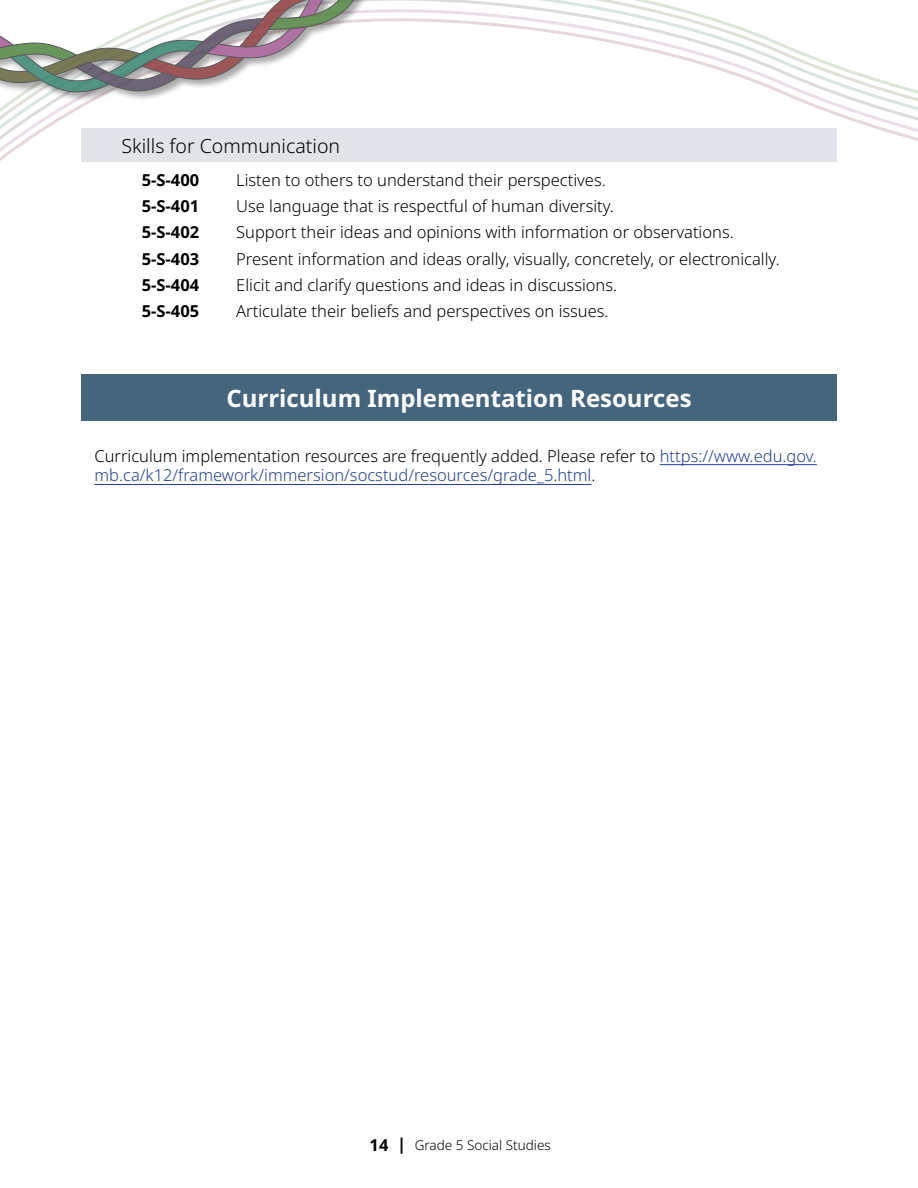
<style>
.page{position:relative;width:918px;height:1188px;background:#fff}
.page>*{position:absolute;margin:0;border:0;box-sizing:border-box;transform-origin:0 0}
.H2_White{font:700 24px "Noto Sans";color:#fff}
.GLO{font:300 19.5px "Noto Sans";color:#000}
.Learning_Outcome{font:300 16.5px "Noto Sans";color:#000}
.Paragraph{font:300 16.5px/19.8px "Noto Sans";color:#25408f}
.Learning_Outcome-2{font:700 16.5px "Noto Sans";color:#000}
.t1{font:300 13.5px "Noto Sans";color:#000}
.s1{color:#000}
.s2{font-weight:700;font-size:16.5px}
</style>
<div class="page">
<svg style="left:0;top:0;width:918px;height:161px"></svg>
<div style="left:0;top:0;width:515px;height:102px;background:#000;opacity:.4"></div>
<svg style="left:0;top:0;width:407px;height:96px"></svg>
<div style="left:81px;top:129px;width:756px;height:33px;background:#e1e4e8"></div>
<div style="left:81px;top:374px;width:756px;height:47px;background:#45657d"></div>
<hr style="left:660px;top:464px;width:157px;height:1px;background:#25408f">
<hr style="left:94px;top:484px;width:497px;height:1px;background:#25408f">
<h4 class="GLO" style="left:122px;top:132px;width:220px">Skills for Communication</h4>
<p class="Learning_Outcome-2" style="left:142px;top:168px;width:59px">5-S-400</p>
<p class="Learning_Outcome" style="left:236px;top:168px;width:371px">Listen to others to understand their perspectives.</p>
<p class="Learning_Outcome-2" style="left:142px;top:195px;width:59px">5-S-401</p>
<p class="Learning_Outcome" style="left:236px;top:195px;width:379px">Use language that is respectful of human diversity.</p>
<p class="Learning_Outcome-2" style="left:142px;top:221px;width:59px">5-S-402</p>
<p class="Learning_Outcome" style="left:236px;top:221px;width:499px">Support their ideas and opinions with information or observations.</p>
<p class="Learning_Outcome-2" style="left:142px;top:247px;width:59px">5-S-403</p>
<p class="Learning_Outcome" style="left:236px;top:247px;width:545px">Present information and ideas orally, visually, concretely, or electronically.</p>
<p class="Learning_Outcome-2" style="left:142px;top:273px;width:59px">5-S-404</p>
<p class="Learning_Outcome" style="left:236px;top:273px;width:382px">Elicit and clarify questions and ideas in discussions.</p>
<p class="Learning_Outcome-2" style="left:142px;top:300px;width:59px">5-S-405</p>
<p class="Learning_Outcome" style="left:236px;top:300px;width:374px">Articulate their beliefs and perspectives on issues.</p>
<h2 class="H2_White" style="left:226px;top:381px;width:467px">Curriculum Implementation Resources</h2>
<p class="Paragraph" style="left:94px;top:446px;width:724px"><span class="s1">Curriculum implementation resources are frequently added. Please refer to</span> https://www.edu.gov. mb.ca/k12/framework/immersion/socstud/resources/grade_5.html<span class="s1">.</span></p>
<p class="t1" style="left:370px;top:1135px;width:183px"><span class="s2">14 |</span> Grade 5 Social Studies</p>
</div>
